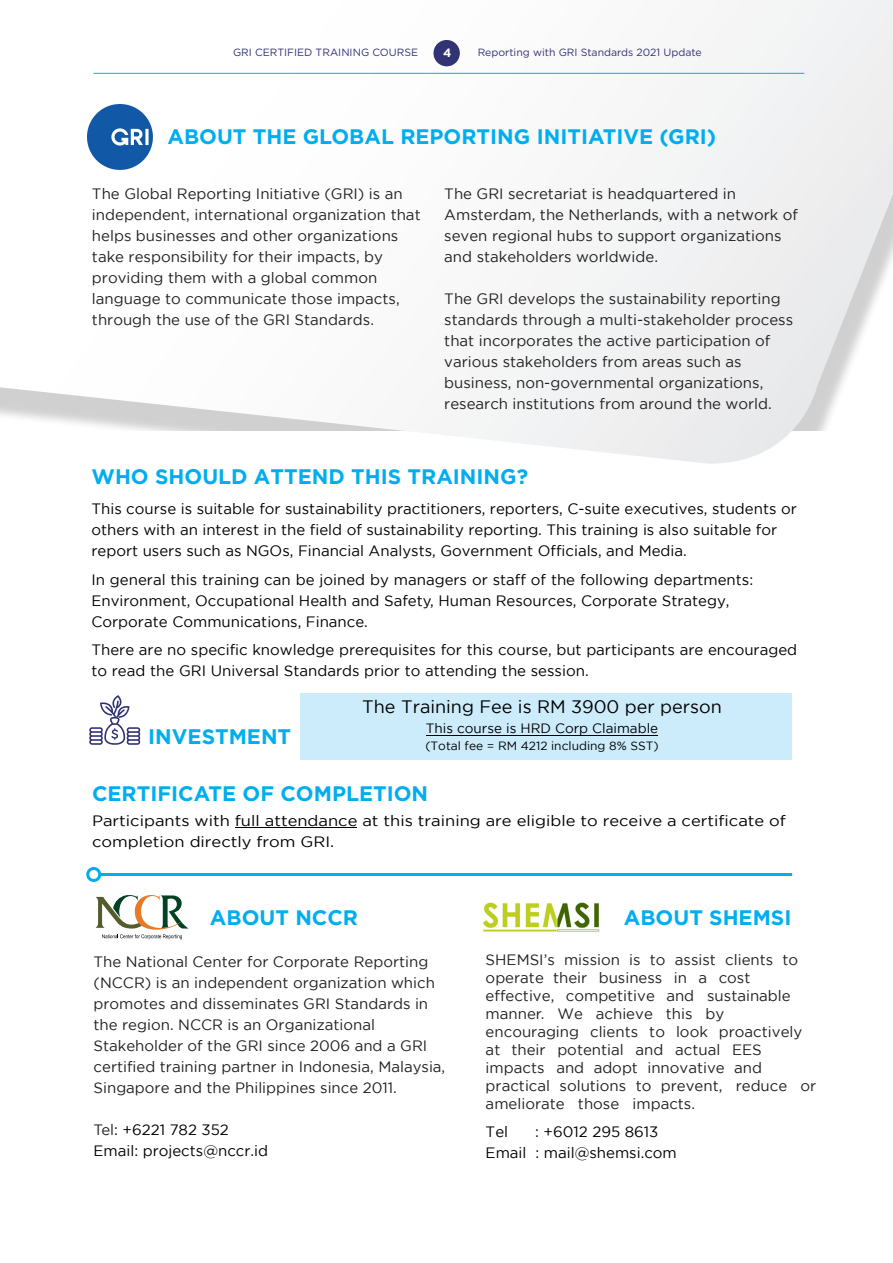
<style>
.page{position:relative;width:893px;height:1263px;background:#fff}
.page>*{position:absolute;margin:0;border:0;box-sizing:border-box;transform-origin:0 0}
.t1{font:700 21px "Gotham";color:#00aeef}
.Body_Text{font:700 21px "Gotham";color:#00aeef}
.t2{font:18px "Gotham";color:#000}
.t3{font:15px/21px "Gotham";color:#231f20}
.Body_Text-2{font:15px/21px "Gotham";color:#000}
.Body_Text-3{font:15px/21px "Gotham";color:#000;scale:1.1 1}
.t4{font:13.5px "Gotham";color:#000}
.t5{font:12px "Gotham";color:#000}
.t6{font:700 12px "Gotham";color:#fff}
.t7{font:10.5px "Gotham";color:#313373}
.s1{font-style:inherit}
.s2{color:#231f20}
</style>
<div class="page">
<svg style="left:0;top:0;width:893px;height:464px"></svg>
<div style="left:300px;top:693px;width:491px;height:66px;background:#ccecfb"></div>
<svg style="left:89px;top:695px;width:52px;height:50px"></svg>
<hr style="left:100px;top:873px;width:692px;height:3px;background:#00aeef">
<div style="left:86px;top:867px;width:15px;height:15px;border:3px solid #00aeef;border-radius:50%"></div>
<img style="left:88px;top:105px;width:65px;height:65px">
<div style="left:433px;top:40px;width:27px;height:26px;background:#313373;border-radius:50%"></div>
<hr style="left:94px;top:73px;width:710px;height:1px;background:#00aeef">
<img style="left:482px;top:902px;width:117px;height:30px">
<hr style="left:426px;top:735px;width:232px;height:1px;background:#000">
<svg style="left:96px;top:895px;width:92px;height:44px"></svg>
<hr style="left:235px;top:827px;width:122px;height:1px;background:#000">
<p class="t7" style="left:233px;top:46px;width:187px">GRI CERTIFIED TRAINING COURSE</p>
<p class="t6" style="left:443px;top:45px;width:10px">4</p>
<p class="t7" style="left:478px;top:46px;width:226px">Reporting with GRI Standards 2021 Update</p>
<p class="t1" style="left:167px;top:123px;width:550px">ABOUT THE GLOBAL REPORTING INITIATIVE (GRI)</p>
<p class="t3" style="left:92px;top:182px;width:330px">The Global Reporting Initiative (GRI) is an independent, international organization that helps businesses and other organizations take responsibility for their impacts, by providing them with a global common language to communicate those impacts, through the use of the GRI Standards.</p>
<p class="t3" style="left:444px;top:183px;width:355px">The GRI secretariat is headquartered in Amsterdam, the Netherlands, with a network of seven regional hubs to support organizations and stakeholders worldwide.</p>
<p class="t3" style="left:444px;top:288px;width:350px">The GRI develops the sustainability reporting standards through a multi-stakeholder process that incorporates the active participation of various stakeholders from areas such as business, non-governmental organizations, research institutions from around the world.</p>
<p class="Body_Text" style="left:91px;top:464px;width:438px"><span class="s1">WHO</span> SHOULD ATTEND THIS <span class="s1">TRAININ</span>G?</p>
<p class="Body_Text-2" style="left:91px;top:498px;width:707px">This course is suitable for sustainability practitioners, reporters, C-suite executives, students or others with an interest in the field of sustainability reporting. This training is also suitable for report users such as NGOs, Financial Analysts, Government Officials, and Media.</p>
<p class="Body_Text-2" style="left:91px;top:569px;width:663px">In general this training can be joined by managers or staff of the following departments:<br>Environment, Occupational Health and Safety, Human Resources, Corporate Strategy,<br>Corporate Communications, Finance.</p>
<p class="Body_Text-2" style="left:91px;top:639px;width:707px">There are no specific knowledge prerequisites for this course, but participants are encouraged to read the GRI Universal Standards prior to attending the session.</p>
<h1 class="t1" style="left:148px;top:725px;width:145px">INVESTMENT</h1>
<p class="t2" style="left:362px;top:697px;width:361px">The Training Fee is RM 3900 per person</p>
<p class="t4" style="left:426px;top:721px;width:234px">This course is HRD Corp Claimable</p>
<p class="t5" style="left:425px;top:739px;width:235px">(Total fee = RM 4212 including 8% SST)</p>
<p class="t1" style="left:92px;top:780px;width:338px">CERTIFICATE OF COMPLETION</p>
<p class="Body_Text-3" style="left:92px;top:810px;width:632px">Participants with full attendance at this training are eligible to receive a certificate of completion directly from GRI.</p>
<h1 class="t1" style="left:210px;top:904px;width:150px">ABOUT NCCR</h1>
<p class="t3" style="left:94px;top:951px;width:353px">The National Center for Corporate Reporting (NCCR) is an independent organization which promotes and disseminates GRI Standards in the region. NCCR is an Organizational Stakeholder of the GRI since 2006 and a GRI certified training partner in Indonesia, Malaysia, Singapore and the Philippines since 2011.</p>
<p class="Body_Text-2" style="left:94px;top:1119px;width:176px"><span class="s2">Tel</span>: +6221 782 352<br>Email: projects@nccr.id</p>
<h1 class="Body_Text" style="left:624px;top:905px;width:169px"><span class="s1">ABOUT</span> SHEMSI</h1>
<p class="t3" style="left:486px;top:950px;width:332px;line-height:18px">SHEMSI’s mission is to assist clients to operate their business in a cost effective, competitive and sustainable manner. We achieve this by encouraging clients to look proactively at their potential and actual EES impacts and adopt innovative and practical solutions to prevent, reduce or ameliorate those impacts.</p>
<p class="Body_Text-2" style="left:486px;top:1121px;width:24px">Tel</p>
<p class="Body_Text-2" style="left:486px;top:1121px;width:193px;text-indent:50px">: +6012 295 8613<br>Email : mail@shemsi.com</p>
</div>
